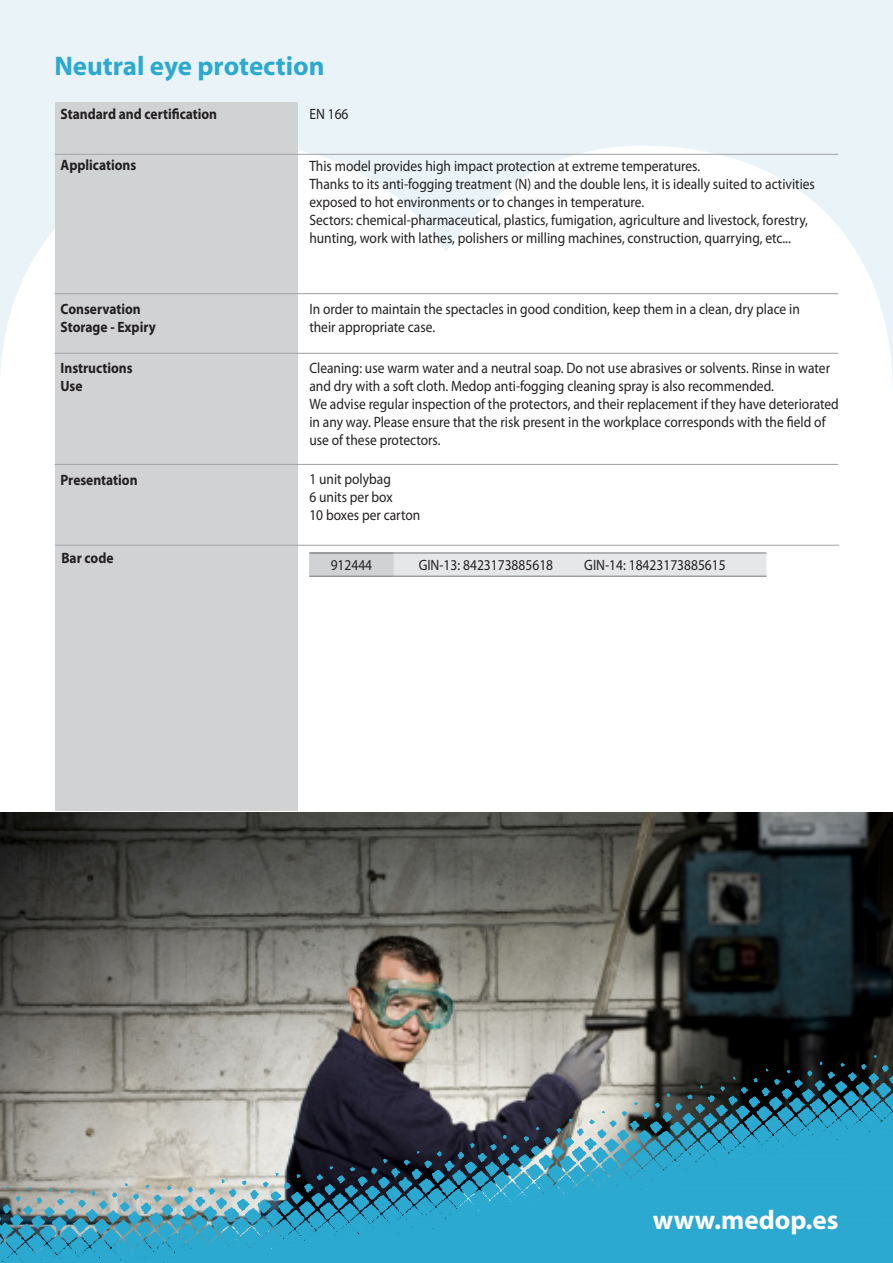
<style>
.page{position:relative;width:893px;height:1263px;background:#fff}
.page>*{position:absolute;margin:0;border:0;box-sizing:border-box;transform-origin:0 0}
.t1{font:700 27px "Myriad Pro";color:#2ca9d0}
.t2{font:700 27px "Myriad Pro";color:#fff}
.t3{font:15px/18px "Myriad Pro";color:#231f20;scale:.9 1}
.t4{font:700 15px "Myriad Pro";color:#231f20;scale:.9 1}
</style>
<div class="page">
<img style="left:0;top:812px;width:893px;height:243px">
<svg style="left:0;top:1055px;width:893px;height:208px;background:#5890a1"></svg>
<svg style="left:0;top:0;width:893px;height:383px;fill:#eaf4f8"></svg>
<div style="left:55px;top:102px;width:243px;height:708px;background:#d1d2d4"></div>
<hr style="left:54px;top:154px;width:784px;height:1px;background:#a8a9ad">
<hr style="left:54px;top:293px;width:784px;height:1px;background:#a8a9ad">
<hr style="left:54px;top:353px;width:784px;height:1px;background:#a8a9ad">
<hr style="left:54px;top:464px;width:784px;height:1px;background:#a8a9ad">
<hr style="left:55px;top:545px;width:784px;height:1px;background:#a8a9ad">
<div style="left:309px;top:553px;width:85px;height:23px;background:#d1d2d4"></div>
<svg style="left:394px;top:553px;width:372px;height:23px;background:#e2e3e5"></svg>
<hr style="left:394px;top:552px;width:184px;height:1px;background:#808285">
<hr style="left:578px;top:552px;width:188px;height:1px;background:#808285">
<hr style="left:309px;top:576px;width:85px;height:1px;background:#808285">
<hr style="left:394px;top:576px;width:184px;height:1px;background:#808285">
<hr style="left:578px;top:576px;width:188px;height:1px;background:#808285">
<hr style="left:309px;top:552px;width:85px;height:2px;background:#808285">
<p class="t1" style="left:54px;top:48px;width:272px">Neutral eye protection</p>
<p class="t4" style="left:61px;top:104px;width:175px">Standard and certification</p>
<p class="t4" style="left:61px;top:156px;width:86px">Applications</p>
<p class="t4" style="left:61px;top:299px;width:91px">Conservation</p>
<p class="t4" style="left:61px;top:317px;width:107px">Storage - Expiry</p>
<p class="t4" style="left:61px;top:359px;width:82px">Instructions</p>
<p class="t4" style="left:61px;top:377px;width:26px">Use</p>
<p class="t4" style="left:61px;top:470px;width:87px">Presentation</p>
<p class="t4" style="left:61px;top:549px;width:59px">Bar code</p>
<p class="t3" style="left:309px;top:105px;width:45px">EN 166</p>
<p class="t3" style="left:309px;top:157px;width:436px">This model provides high impact protection at extreme temperatures.</p>
<p class="t3" style="left:309px;top:175px;width:563px">Thanks to its anti-fogging treatment (N) and the double lens, it is ideally suited to activities exposed to hot environments or to changes in temperature.</p>
<p class="t3" style="left:309px;top:211px;width:555px">Sectors: chemical-pharmaceutical, plastics, fumigation, agriculture and livestock, forestry, hunting, work with lathes, polishers or milling machines, construction, quarrying, etc...</p>
<p class="t3" style="left:309px;top:300px;width:547px">In order to maintain the spectacles in good condition, keep them in a clean, dry place in their appropriate case.</p>
<p class="t3" style="left:309px;top:359px;width:590px">Cleaning: use warm water and a neutral soap. Do not use abrasives or solvents. Rinse in water and dry with a soft cloth. Medop anti-fogging cleaning spray is also recommended.<br>We advise regular inspection of the protectors, and their replacement if they have deteriorated in any way. Please ensure that the risk present in the workplace corresponds with the field of use of these protectors.</p>
<p class="t3" style="left:309px;top:470px;width:92px">1 unit polybag</p>
<p class="t3" style="left:309px;top:488px;width:125px">6 units per box<br>10 boxes per carton</p>
<p class="t3" style="left:331px;top:556px;width:48px">912444</p>
<p class="t3" style="left:419px;top:556px;width:151px">GIN-13: 8423173885618</p>
<p class="t3" style="left:584px;top:556px;width:159px">GIN-14: 18423173885615</p>
<p class="t2" style="left:653px;top:1202px;width:187px">www.medop.es</p>
</div>
